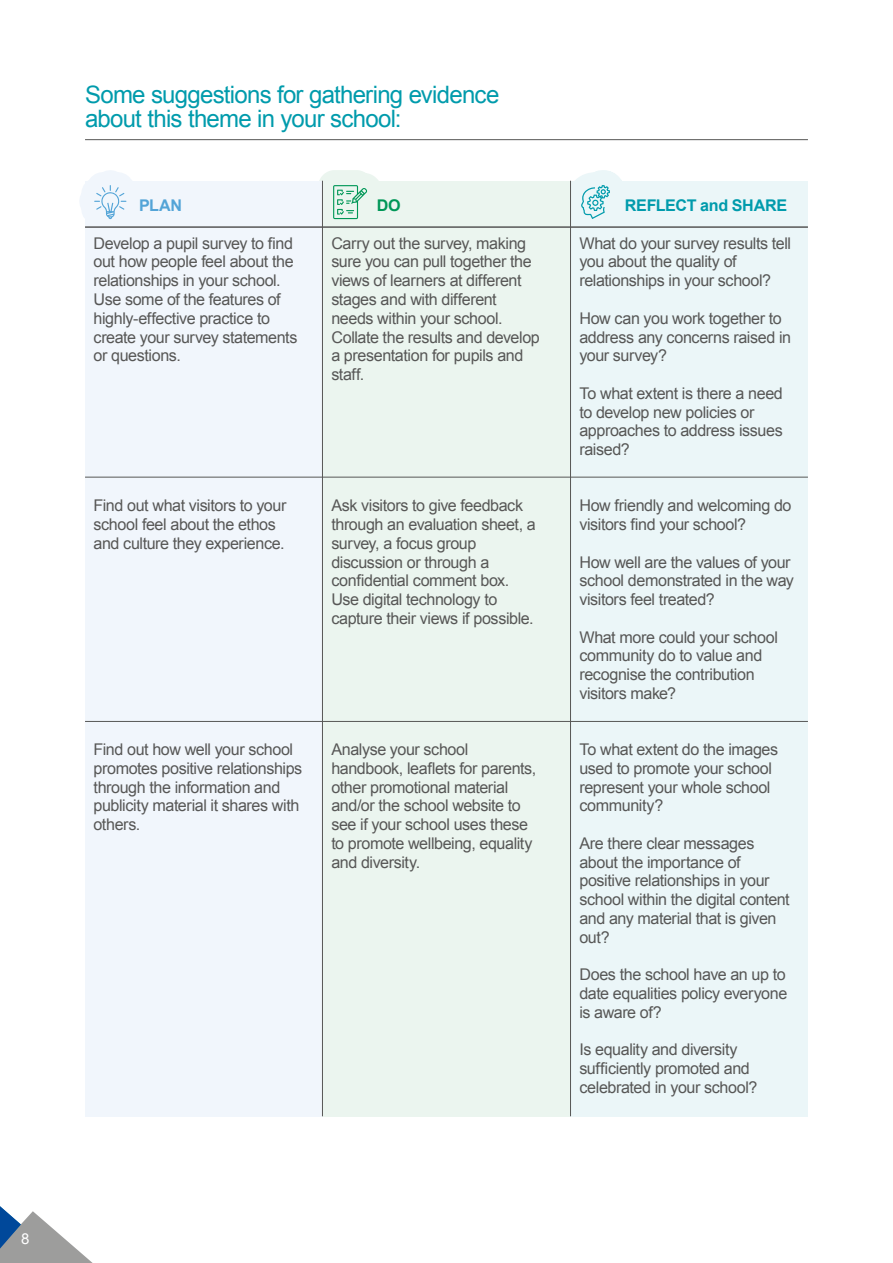
<style>
.page{position:relative;width:893px;height:1263px;background:#fff}
.page>*{position:absolute;margin:0;border:0;box-sizing:border-box;transform-origin:0 0}
.t1{font:24px/24px "Arial";letter-spacing:-.03em;color:#009bac}
.t2{font:16.2px/18.8px "Arial";letter-spacing:-.025em;color:#575756}
.t3{font:700 16.2px "Arial";letter-spacing:-.02em;color:#009bac}
.t4{font:700 16.2px "Arial";color:#53a4d7}
.t5{font:700 16.2px "Arial";color:#009757}
.t6{font:15px "Arial";color:#fff}
</style>
<div class="page">
<svg style="left:392px;top:140px;width:315px;height:1px"></svg>
<hr style="left:85px;top:139px;width:723px;height:1px;background:#575756">
<div style="left:85px;top:181px;width:237px;height:935px;background:#f1f6fc"></div>
<div style="left:323px;top:181px;width:247px;height:935px;background:#ebf5ef"></div>
<div style="left:571px;top:181px;width:237px;height:935px;background:#ebf6f8"></div>
<hr style="left:85px;top:226px;width:723px;height:2px;background:#575756">
<hr style="left:85px;top:477px;width:723px;height:1px;background:#575756">
<hr style="left:85px;top:721px;width:723px;height:1px;background:#575756">
<hr style="left:322px;top:181px;width:1px;height:935px;background:#575756">
<hr style="left:570px;top:181px;width:1px;height:935px;background:#575756">
<svg style="left:80px;top:170px;width:85px;height:58px"></svg>
<svg style="left:562px;top:170px;width:74px;height:58px"></svg>
<svg style="left:313px;top:139px;width:79px;height:89px"></svg>
<svg style="left:0;top:1206px;width:93px;height:57px"></svg>
<p class="t6" style="left:21px;top:1229px;width:10px">8</p>
<h1 class="t1" style="left:85px;top:82px;width:416px">Some suggestions for gathering evidence about this theme in your school:</h1>
<p class="t4" style="left:139px;top:195px;width:45px">PLAN</p>
<p class="t2" style="left:94px;top:234px;width:205px">Develop a pupil survey to find out how people feel about the relationships in your school.<br>Use some of the features of highly-effective practice to create your survey statements or questions.</p>
<p class="t5" style="left:377px;top:195px;width:25px">DO</p>
<p class="t2" style="left:331px;top:234px;width:210px">Carry out the survey, making sure you can pull together the views of learners at different stages and with different needs within your school.<br>Collate the results and develop a presentation for pupils and staff.</p>
<p class="t3" style="left:625px;top:195px;width:164px">REFLECT and SHARE</p>
<p class="t2" style="left:579px;top:234px;width:213px">What do your survey results tell you about the quality of relationships in your school?</p>
<p class="t2" style="left:579px;top:309px;width:213px">How can you work together to address any concerns raised in your survey?</p>
<p class="t2" style="left:579px;top:384px;width:205px">To what extent is there a need to develop new policies or approaches to address issues raised?</p>
<p class="t2" style="left:94px;top:496px;width:194px">Find out what visitors to your school feel about the ethos and culture they experience.</p>
<p class="t2" style="left:331px;top:496px;width:206px">Ask visitors to give feedback through an evaluation sheet, a survey, a focus group discussion or through a confidential comment box.<br>Use digital technology to capture their views if possible.</p>
<p class="t2" style="left:579px;top:496px;width:214px">How friendly and welcoming do visitors find your school?</p>
<p class="t2" style="left:579px;top:553px;width:216px">How well are the values of your school demonstrated in the way visitors feel treated?</p>
<p class="t2" style="left:579px;top:628px;width:200px">What more could your school community do to value and recognise the contribution visitors make?</p>
<p class="t2" style="left:94px;top:740px;width:210px">Find out how well your school promotes positive relationships through the information and publicity material it shares with others.</p>
<p class="t2" style="left:331px;top:740px;width:206px">Analyse your school handbook, leaflets for parents, other promotional material and/or the school website to see if your school uses these to promote wellbeing, equality and diversity.</p>
<p class="t2" style="left:579px;top:740px;width:200px">To what extent do the images used to promote your school represent your whole school community?</p>
<p class="t2" style="left:579px;top:834px;width:212px">Are there clear messages about the importance of positive relationships in your school within the digital content and any material that is given out?</p>
<p class="t2" style="left:579px;top:965px;width:209px;text-align:justify">Does the school have an up to date equalities policy everyone is aware of?</p>
<p class="t2" style="left:579px;top:1040px;width:179px">Is equality and diversity sufficiently promoted and celebrated in your school?</p>
</div>
